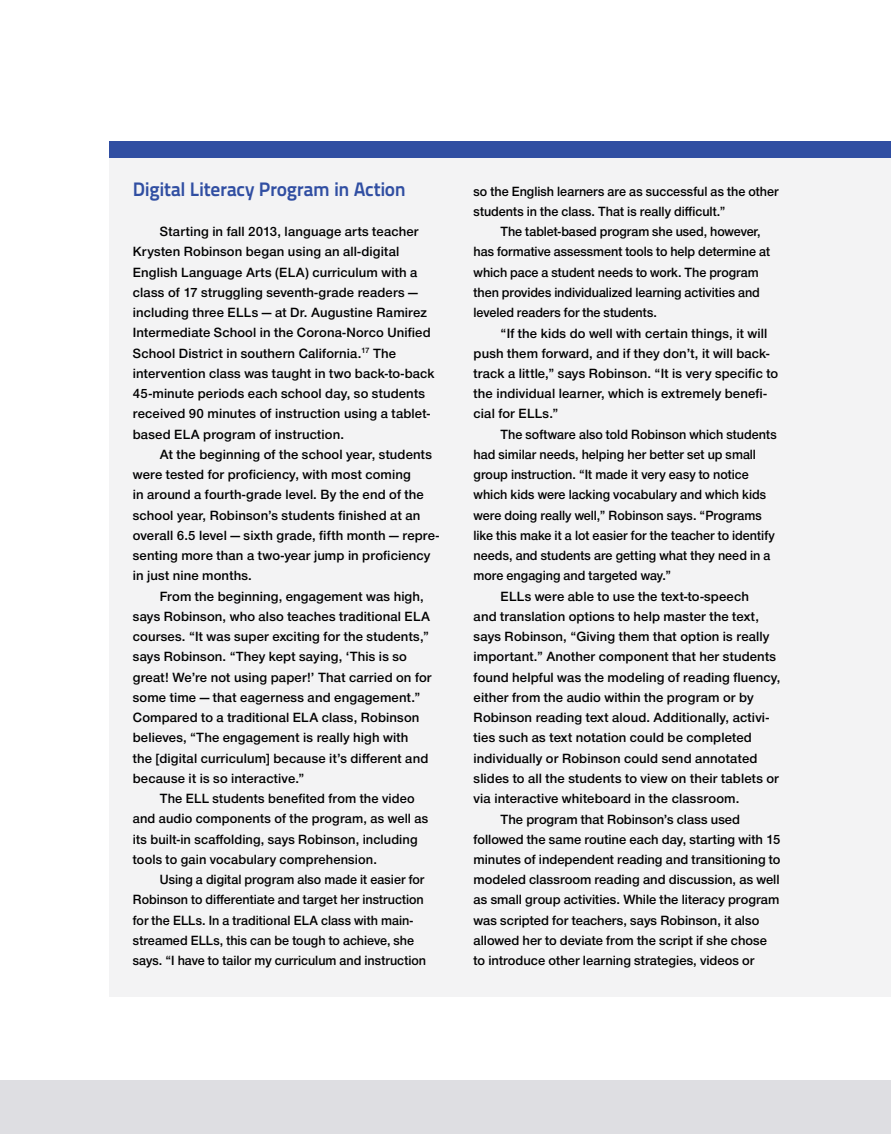
<style>
.page{position:relative;width:891px;height:1134px;background:#fff}
.page>*{position:absolute;margin:0;border:0;box-sizing:border-box;transform-origin:0 0}
.t1{font:700 19.5px "Titillium Text 22 L";letter-spacing:-.02em;color:#304ea2}
.t2{font:13.8px/20.2px "Nimbus San Nov Sem Bol";letter-spacing:.005em;color:#000}
.t3{font:13.8px/20.2px "Nimbus San Nov Sem Bol";letter-spacing:.005em;color:#000;scale:.96 1}
</style>
<div class="page">
<div style="left:0;top:1080px;width:891px;height:54px;background:#dedee2"></div>
<div style="left:109px;top:155px;width:782px;height:842px;background:#f3f3f4"></div>
<div style="left:109px;top:141px;width:782px;height:16px;background:#304ea2"></div>
<h1 class="t1" style="left:133px;top:174px;width:275px">Digital Literacy Program in Action</h1>
<p class="t2" style="left:133px;top:222px;width:303px;text-indent:27px">Starting in fall 2013, language arts teacher Krysten Robinson began using an all-digital English Language Arts (ELA) curriculum with a class of 17 struggling seventh-grade readers — including three ELLs — at Dr. Augustine Ramirez Intermediate School in the Corona-Norco Unified School District in southern California.<sup>17</sup> The intervention class was taught in two back-to-back 45-minute periods each school day, so students received 90 minutes of instruction using a tablet&shy;based ELA program of instruction.</p>
<p class="t2" style="left:133px;top:444px;width:308px;text-indent:27px">At the beginning of the school year, students were tested for proficiency, with most coming<br>in around a fourth-grade level. By the end of the school year, Robinson’s students finished at an overall 6.5 level — sixth grade, fifth month — repre&shy;senting more than a two-year jump in proficiency in just nine months.</p>
<p class="t2" style="left:133px;top:586px;width:300px;text-indent:27px">From the beginning, engagement was high, says Robinson, who also teaches traditional ELA courses. “It was super exciting for the students,” says Robinson. “They kept saying, ‘This is so great! We’re not using paper!’ That carried on for some time — that eagerness and engagement.” Compared to a traditional ELA class, Robinson believes, “The engagement is really high with<br>the [digital curriculum] because it’s different and because it is so interactive.”</p>
<p class="t2" style="left:133px;top:789px;width:297px;text-indent:27px">The ELL students benefited from the video and audio components of the program, as well as its built-in scaffolding, says Robinson, including tools to gain vocabulary comprehension.</p>
<p class="t3" style="left:133px;top:870px;width:307px;text-indent:27px">Using a digital program also made it easier for Robinson to differentiate and target her instruction for the ELLs. In a traditional ELA class with main&shy;streamed ELLs, this can be tough to achieve, she says. “I have to tailor my curriculum and instruction</p>
<p class="t3" style="left:474px;top:181px;width:319px">so the English learners are as successful as the other students in the class. That is really difficult.”</p>
<p class="t3" style="left:474px;top:222px;width:310px;text-indent:27px">The tablet-based program she used, however, has formative assessment tools to help determine at which pace a student needs to work. The program then provides individualized learning activities and leveled readers for the students.</p>
<p class="t2" style="left:474px;top:323px;width:306px;text-indent:27px">“If the kids do well with certain things, it will push them forward, and if they don’t, it will back&shy;track a little,” says Robinson. “It is very specific to the individual learner, which is extremely benefi&shy;cial for ELLs.”</p>
<p class="t3" style="left:501px;top:424px;width:289px">The software also told Robinson which students</p>
<p class="t3" style="left:474px;top:444px;width:296px">had similar needs, helping her better set up small</p>
<p class="t3" style="left:474px;top:465px;width:288px">group instruction. “It made it very easy to notice</p>
<p class="t3" style="left:474px;top:485px;width:306px">which kids were lacking vocabulary and which kids</p>
<p class="t3" style="left:474px;top:505px;width:302px">were doing really well,” Robinson says. “Programs</p>
<p class="t3" style="left:474px;top:525px;width:315px">like this make it a lot easier for the teacher to identify</p>
<p class="t3" style="left:474px;top:546px;width:311px">needs, and students are getting what they need in a</p>
<p class="t3" style="left:474px;top:566px;width:207px">more engaging and targeted way.”</p>
<p class="t2" style="left:501px;top:586px;width:250px">ELLs were able to use the text-to-speech</p>
<p class="t2" style="left:474px;top:606px;width:287px">and translation options to help master the text,</p>
<p class="t2" style="left:474px;top:627px;width:297px">says Robinson, “Giving them that option is really</p>
<p class="t2" style="left:474px;top:647px;width:304px">important.” Another component that her students</p>
<p class="t2" style="left:474px;top:667px;width:308px">found helpful was the modeling of reading fluency,</p>
<p class="t2" style="left:474px;top:687px;width:282px">either from the audio within the program or by</p>
<p class="t2" style="left:474px;top:708px;width:297px">Robinson reading text aloud. Additionally, activi-</p>
<p class="t2" style="left:474px;top:728px;width:280px">ties such as text notation could be completed</p>
<p class="t2" style="left:474px;top:748px;width:285px">individually or Robinson could send annotated</p>
<p class="t2" style="left:474px;top:768px;width:307px">slides to all the students to view on their tablets or</p>
<p class="t2" style="left:474px;top:788px;width:267px">via interactive whiteboard in the classroom.</p>
<p class="t2" style="left:501px;top:809px;width:241px">The program that Robinson’s class used</p>
<p class="t2" style="left:474px;top:829px;width:308px">followed the same routine each day, starting with 15</p>
<p class="t2" style="left:474px;top:849px;width:309px">minutes of independent reading and transitioning to</p>
<p class="t2" style="left:474px;top:870px;width:307px">modeled classroom reading and discussion, as well</p>
<p class="t2" style="left:474px;top:890px;width:307px">as small group activities. While the literacy program</p>
<p class="t2" style="left:474px;top:910px;width:287px">was scripted for teachers, says Robinson, it also</p>
<p class="t2" style="left:474px;top:930px;width:295px">allowed her to deviate from the script if she chose</p>
<p class="t2" style="left:474px;top:951px;width:282px">to introduce other learning strategies, videos or</p>
</div>
